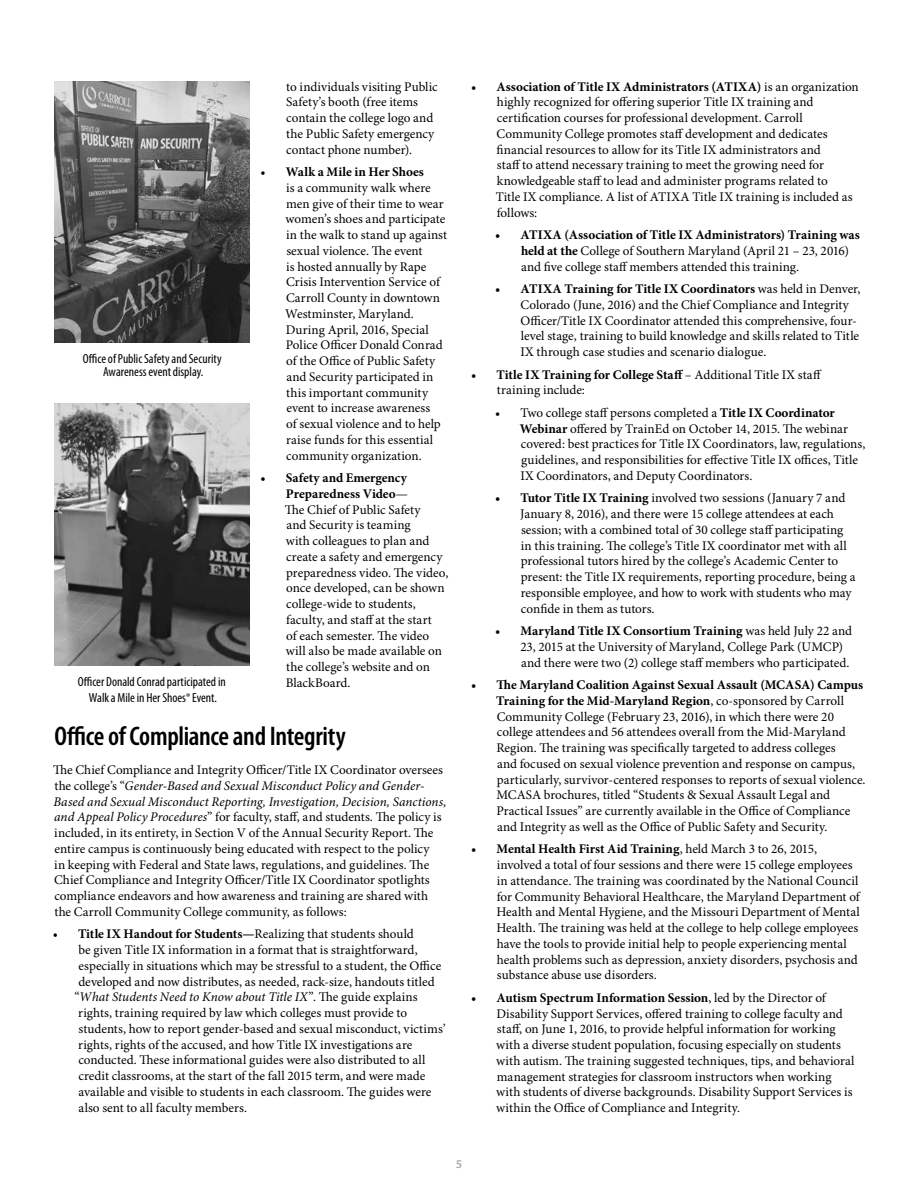
<style>
.page{position:relative;width:918px;height:1188px;background:#fff}
.page>*{position:absolute;margin:0;border:0;box-sizing:border-box;transform-origin:0 0}
.t1{font:600 condensed 27px "Myriad Pro";letter-spacing:-.015em;color:#000}
.t2{font:13.2px/15.8px "Minion Pro";color:#000}
.t3{font:condensed 13.2px/13.5px "Myriad Pro";color:#000;text-align:center}
.t4{font:italic 13.2px "Minion Pro";color:#000}
.t5{font:600 12px "Myriad Pro";color:#a7a9ac}
.s1{font-weight:700}
.s2{font-family:"Minion Pro";font-weight:700;font-stretch:normal}
.s3{font-style:italic}
.s4{font-style:normal}
</style>
<div class="page">
<img style="left:54px;top:81px;width:196px;height:262px">
<img style="left:54px;top:403px;width:196px;height:262px">
<p class="t2" style="left:286px;top:79px;width:153px">to individuals visiting Public<br>Safety’s booth (free items contain the college logo and the Public Safety emergency contact phone number).</p>
<p class="t2" style="left:285px;top:165px;width:164px;text-indent:-24px">• <span class="s1">Walk a Mile in Her Shoes<br></span>is a community walk where men give of their time to wear women’s shoes and participate in the walk to stand up against sexual violence. The event<br>is hosted annually by Rape<br>Crisis Intervention Service of<br>Carroll County in downtown<br>Westminster, Maryland.<br>During April, 2016, Special<br>Police Officer Donald Conrad of the Office of Public Safety and Security participated in this important community event to increase awareness<br>of sexual violence and to help raise funds for this essential community organization.</p>
<p class="t2" style="left:285px;top:471px;width:165px;text-indent:-24px"><span class="s1">• Safety and Emergency<br>Preparedness Video</span>—<br>The Chief of Public Safety<br>and Security is teaming<br>with colleagues to plan and create a safety and emergency preparedness video. The video, once developed, can be shown college-wide to students, faculty, and staff at the start<br>of each semester. The video will also be made available on the college’s website and on<br>BlackBoard.</p>
<p class="t3" style="left:83px;top:352px;width:140px">Office of Public Safety and Security<br>Awareness event display.</p>
<p class="t3" style="left:78px;top:674px;width:149px;line-height:15.8px">Officer Donald Conrad participated in<br>Walk a Mile in Her Shoes<span class="s2">®</span> Event.</p>
<h1 class="t1" style="left:55px;top:721px;width:293px">Office of Compliance and Integrity</h1>
<p class="t2" style="left:53px;top:763px;width:395px">The Chief Compliance and Integrity Officer/Title IX Coordinator oversees the college’s “<span class="s3">Gender-Based and Sexual Misconduct Policy and Gender-Based and Sexual Misconduct Reporting, Investigation, Decision, Sanctions, and Appeal Policy Procedures</span>” for faculty, staff, and students. The policy is included, in its entirety, in Section V of the Annual Security Report. The entire campus is continuously being educated with respect to the policy<br>in keeping with Federal and State laws, regulations, and guidelines. The Chief Compliance and Integrity Officer/Title IX Coordinator spotlights compliance endeavors and how awareness and training are shared with the Carroll Community College community, as follows:</p>
<p class="t2" style="left:53px;top:927px;width:363px">• <span class="s1">Title IX Handout for Students—</span>Realizing that students should</p>
<p class="t2" style="left:78px;top:943px;width:341px">be given Title IX information in a format that is straightforward,</p>
<p class="t2" style="left:79px;top:958px;width:364px">especially in situations which may be stressful to a student, the Office</p>
<p class="t2" style="left:78px;top:974px;width:358px">developed and now distributes, as needed, rack-size, handouts titled</p>
<p class="t4" style="left:75px;top:989px;width:345px"><span class="s4">“</span>What Students Need to Know about Title IX<span class="s4">”. The guide explains</span></p>
<p class="t2" style="left:78px;top:1006px;width:330px">rights, training required by law which colleges must provide to</p>
<p class="t2" style="left:79px;top:1021px;width:369px">students, how to report gender-based and sexual misconduct, victims’</p>
<p class="t2" style="left:78px;top:1037px;width:336px">rights, rights of the accused, and how Title IX investigations are</p>
<p class="t2" style="left:78px;top:1053px;width:349px">conducted. These informational guides were also distributed to all</p>
<p class="t2" style="left:78px;top:1069px;width:348px">credit classrooms, at the start of the fall 2015 term, and were made</p>
<p class="t2" style="left:79px;top:1084px;width:354px">available and visible to students in each classroom. The guides were</p>
<p class="t2" style="left:79px;top:1100px;width:170px">also sent to all faculty members.</p>
<p class="t2" style="left:496px;top:79px;width:365px;text-indent:-25px"><span class="s1">• Association of Title IX Administrators (ATIXA)</span> is an organization highly recognized for offering superior Title IX training and certification courses for professional development. Carroll Community College promotes staff development and dedicates financial resources to allow for its Title IX administrators and<br>staff to attend necessary training to meet the growing need for knowledgeable staff to lead and administer programs related to<br>Title IX compliance. A list of ATIXA Title IX training is included as follows:</p>
<p class="t2" style="left:521px;top:228px;width:340px;text-indent:-26px"><span class="s1">• ATIXA (Association of Title IX Administrators) Training was held at the</span> College of Southern Maryland (April 21 – 23, 2016) and five college staff members attended this training.</p>
<p class="t2" style="left:520px;top:282px;width:342px;text-indent:-25px"><span class="s1">• ATIXA Training for Title IX Coordinators</span> was held in Denver, Colorado (June, 2016) and the Chief Compliance and Integrity Officer/Title IX Coordinator attended this comprehensive, four&shy;level stage, training to build knowledge and skills related to Title IX through case studies and scenario dialogue.</p>
<p class="t2" style="left:497px;top:367px;width:326px;text-indent:-26px"><span class="s1">• Title IX Training for College Staff</span> – Additional Title IX staff training include:</p>
<p class="t2" style="left:520px;top:405px;width:347px;text-indent:-25px">• Two college staff persons completed a <span class="s1">Title IX Coordinator Webinar</span> offered by TrainEd on October 14, 2015. The webinar covered: best practices for Title IX Coordinators, law, regulations, guidelines, and responsibilities for effective Title IX offices, Title IX Coordinators, and Deputy Coordinators.</p>
<p class="t2" style="left:520px;top:491px;width:337px;text-indent:-25px"><span class="s1">• Tutor Title IX Training</span> involved two sessions (January 7 and January 8, 2016), and there were 15 college attendees at each session; with a combined total of 30 college staff participating in this training. The college’s Title IX coordinator met with all professional tutors hired by the college’s Academic Center to present: the Title IX requirements, reporting procedure, being a responsible employee, and how to work with students who may confide in them as tutors.</p>
<p class="t2" style="left:520px;top:623px;width:333px;text-indent:-25px"><span class="s1">• Maryland Title IX Consortium Training</span> was held July 22 and<br>23, 2015 at the University of Maryland, College Park (UMCP) and there were two (2) college staff members who participated.</p>
<p class="t2" style="left:496px;top:677px;width:371px;text-indent:-25px"><span class="s1">• The Maryland Coalition Against Sexual Assault (MCASA) Campus Training for the Mid-Maryland Region</span>, co-sponsored by Carroll Community College (February 23, 2016), in which there were 20 college attendees and 56 attendees overall from the Mid-Maryland Region. The training was specifically targeted to address colleges<br>and focused on sexual violence prevention and response on campus, particularly, survivor-centered responses to reports of sexual violence.<br>MCASA brochures, titled “Students &amp; Sexual Assault Legal and Practical Issues” are currently available in the Office of Compliance and Integrity as well as the Office of Public Safety and Security.</p>
<p class="t2" style="left:496px;top:842px;width:365px;text-indent:-25px"><span class="s1">• Mental Health First Aid Training</span>, held March 3 to 26, 2015, involved a total of four sessions and there were 15 college employees in attendance. The training was coordinated by the National Council for Community Behavioral Healthcare, the Maryland Department of Health and Mental Hygiene, and the Missouri Department of Mental Health. The training was held at the college to help college employees have the tools to provide initial help to people experiencing mental health problems such as depression, anxiety disorders, psychosis and substance abuse use disorders.</p>
<p class="t2" style="left:496px;top:990px;width:360px;text-indent:-25px"><span class="s1">• Autism Spectrum Information Session</span>, led by the Director of Disability Support Services, offered training to college faculty and staff, on June 1, 2016, to provide helpful information for working with a diverse student population, focusing especially on students with autism. The training suggested techniques, tips, and behavioral management strategies for classroom instructors when working with students of diverse backgrounds. Disability Support Services is within the Office of Compliance and Integrity.</p>
<p class="t5" style="left:456px;top:1157px;width:8px">5</p>
</div>
